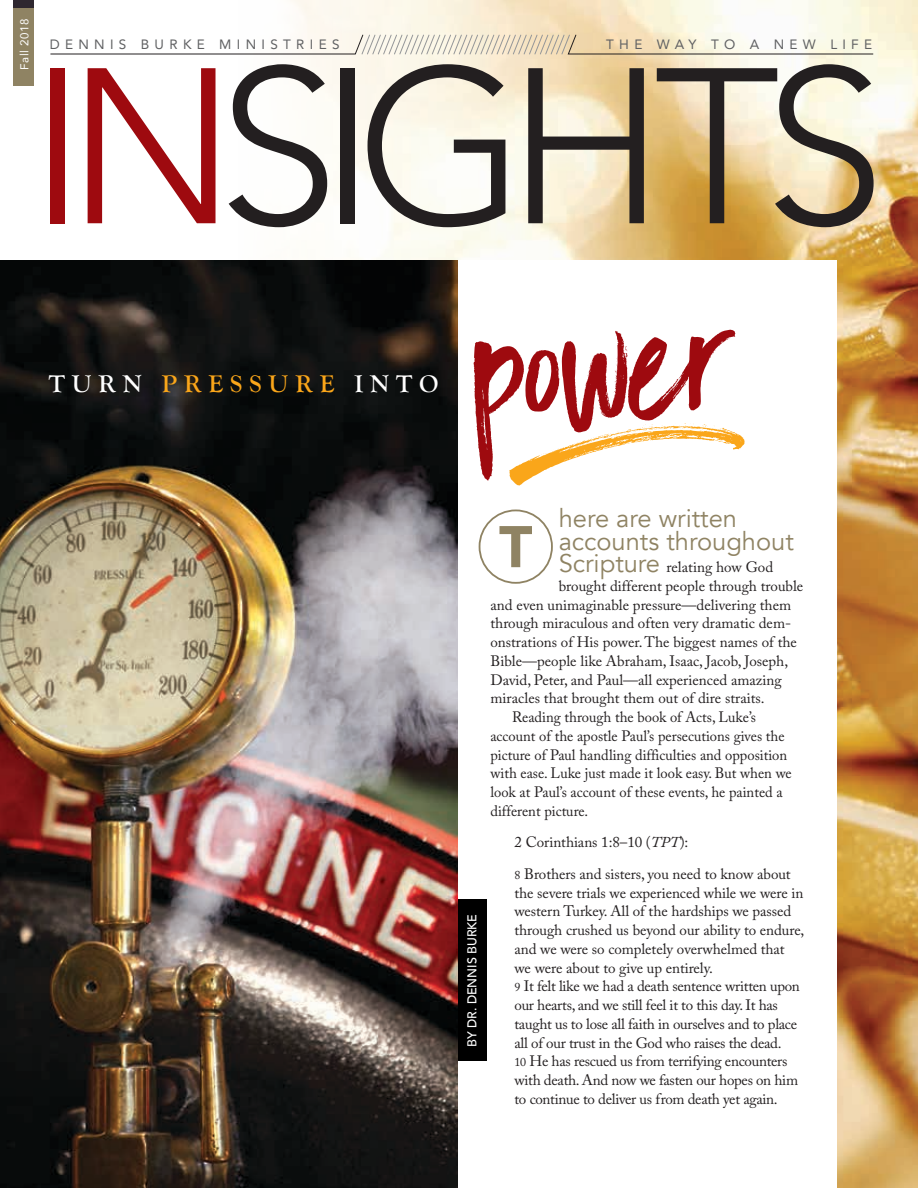
<style>
.page{position:relative;width:918px;height:1188px;background:#fff}
.page>*{position:absolute;margin:0;border:0;box-sizing:border-box;transform-origin:0 0}
.t1{font:300 219px "Avenir";letter-spacing:-.09em;color:#231f20}
.t2{font:165.9px "Black Diamond";color:#9e0a0f}
.t3{font:25.5px/22.5px "Avenir";color:#8f8363}
.t4{font:700 25.05px "Goudy Old Style T";letter-spacing:.275em;color:#fff}
.t5{font:15px/18.8px "Adobe Caslon Pro";letter-spacing:-.005em;color:#231f20}
.t6{font:13.5px "Avenir";letter-spacing:.395em;color:#5f6062}
.t7{font:500 12.9px "Avenir";color:#fff}
.t8{font:11.55px "Avenir";letter-spacing:.05em;color:#fff}
.s1{color:#9e0a0f}
.s2{color:#faa61a}
.s3{font-family:"Avenir";font-size:25.5px;color:#8f8363}
.s4{font-style:italic}
.s5{font-size:12px}
</style>
<div class="page">
<img style="left:290px;top:0;width:628px;height:1188px">
<div style="left:0;top:260px;width:837px;height:928px;background:#fff"></div>
<div style="left:440px;top:900px;width:47px;height:161px;background:#000"></div>
<svg style="left:50px;top:34px;width:824px;height:21px"></svg>
<div style="left:14px;top:0;width:20px;height:85px;background:#8f8363"></div>
<div style="left:14px;top:0;width:20px;height:8px;background:#2e272f"></div>
<img style="left:0;top:260px;width:458px;height:928px">
<svg style="left:509px;top:423px;width:236px;height:62px"></svg>
<svg style="left:499px;top:526px;width:33px;height:41px"></svg>
<div style="left:479px;top:510px;width:74px;height:74px;border:2px solid #8f8363;border-radius:50%"></div>
<p class="t8" style="left:15px;top:70px;width:53px;rotate:-90deg">Fall 2018</p>
<p class="t6" style="left:50px;top:33px;width:291px">DENNIS BURKE MINISTRIES</p>
<p class="t6" style="left:606px;top:34px;width:267px">THE WAY TO A NEW LIFE</p>
<h1 class="t1" style="left:29px;top:18px;width:858px"><span class="s1">IN</span>SIGHTS</h1>
<h3 class="t4" style="left:49px;top:370px;width:391px">TURN <span class="s2">PRESSURE</span> INTO</h3>
<h2 class="t2" style="left:469px;top:266px;width:262px;rotate:-4deg">power</h2>
<p class="t7" style="left:461px;top:1047px;width:134px;rotate:-90deg">BY DR. DENNIS BURKE</p>
<h3 class="t3" style="left:559px;top:507px;width:237px">here are written accounts throughout</h3>
<p class="t5" style="left:559px;top:557px;width:216px"><span class="s3">Scripture</span> relating how God</p>
<p class="t5" style="left:559px;top:576px;width:246px">brought different people through trouble</p>
<p class="t5" style="left:490px;top:595px;width:302px">and even unimaginable pressure—delivering them</p>
<p class="t5" style="left:490px;top:614px;width:302px">through miraculous and often very dramatic dem-</p>
<p class="t5" style="left:490px;top:632px;width:308px">onstrations of His power. The biggest names of the</p>
<p class="t5" style="left:490px;top:651px;width:299px">Bible—people like Abraham, Isaac, Jacob, Joseph,</p>
<p class="t5" style="left:490px;top:670px;width:293px">David, Peter, and Paul—all experienced amazing</p>
<p class="t5" style="left:490px;top:689px;width:276px">miracles that brought them out of dire straits.</p>
<p class="t5" style="left:512px;top:707px;width:246px">Reading through the book of Acts, Luke’s</p>
<p class="t5" style="left:490px;top:726px;width:296px">account of the apostle Paul’s persecutions gives the</p>
<p class="t5" style="left:490px;top:745px;width:298px">picture of Paul handling difficulties and opposition</p>
<p class="t5" style="left:490px;top:764px;width:303px">with ease. Luke just made it look easy. But when we</p>
<p class="t5" style="left:490px;top:782px;width:294px">look at Paul’s account of these events, he painted a</p>
<p class="t5" style="left:490px;top:801px;width:99px">different picture.</p>
<p class="t5" style="left:515px;top:826px;width:278px;line-height:31.5px">2 Corinthians 1:8–10 (<span class="s4">TPT</span>):<br><span class="s5">8</span> Brothers and sisters, you need to know about</p>
<p class="t5" style="left:514px;top:883px;width:291px">the severe trials we experienced while we were in western Turkey. All of the hardships we passed through crushed us beyond our ability to endure, and we were so completely overwhelmed that we were about to give up entirely.<br><span class="s5">9</span> It felt like we had a death sentence written upon our hearts, and we still feel it to this day. It has taught us to lose all faith in ourselves and to place all of our trust in the God who raises the dead.<br><span class="s5">10</span> He has rescued us from terrifying encounters with death. And now we fasten our hopes on him to continue to deliver us from death yet again.</p>
</div>
